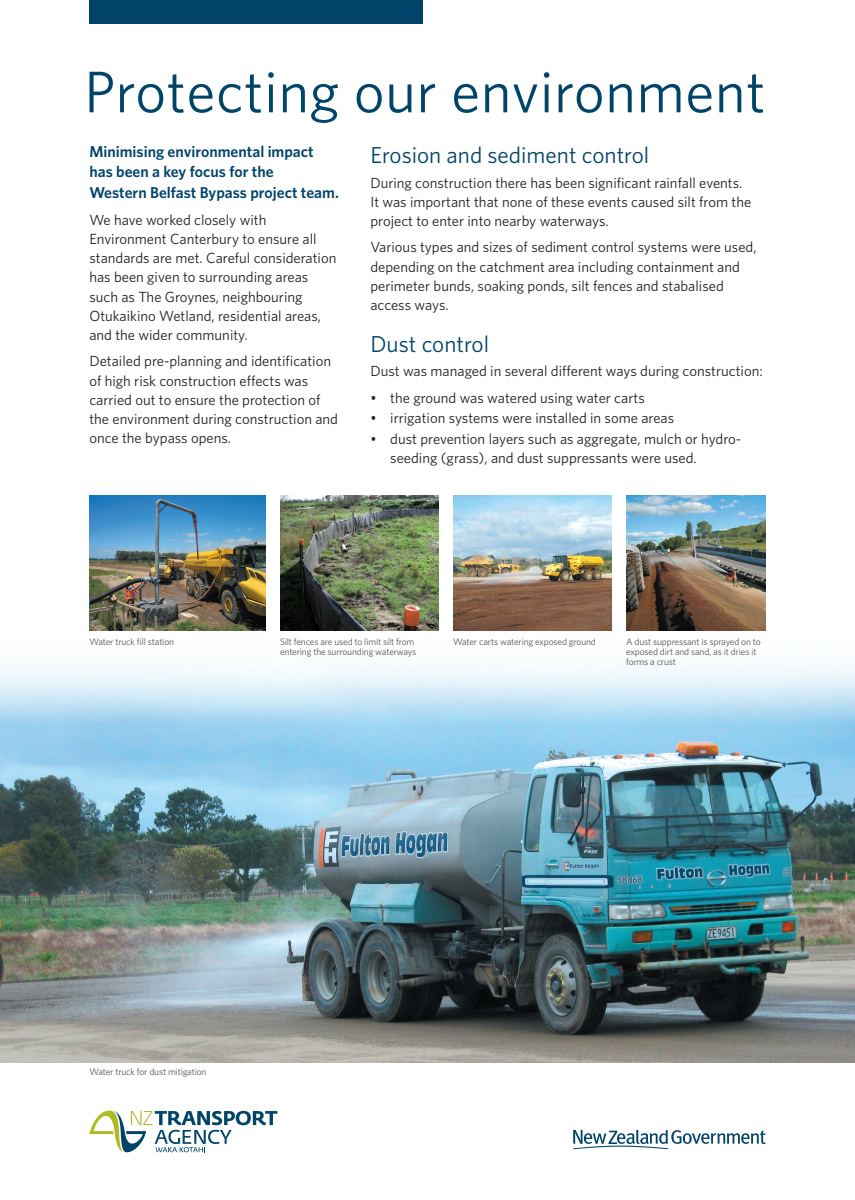
<style>
.page{position:relative;width:855px;height:1200px;background:#fff}
.page>*{position:absolute;margin:0;border:0;box-sizing:border-box;transform-origin:0 0}
.t1{font:58.8px "Whitney";letter-spacing:.01em;color:#00446a}
.t2{font:23.1px "Whitney";color:#00446a}
.t3{font:600 15.75px/19.2px "Whitney";color:#00446a}
.t4{font:14.7px/19.2px "Whitney";color:#231f20}
.t5{font:9.45px/10.1px "Whitney";letter-spacing:-.015em;color:#57585a}
</style>
<div class="page">
<div style="left:89px;top:0;width:333px;height:24px;background:#00446a"></div>
<svg style="left:89px;top:1110px;width:188px;height:42px"></svg>
<svg style="left:573px;top:1129px;width:192px;height:20px"></svg>
<img style="left:0;top:551px;width:854px;height:511px">
<img style="left:280px;top:495px;width:158px;height:135px">
<img style="left:626px;top:495px;width:139px;height:135px">
<img style="left:453px;top:495px;width:158px;height:135px">
<img style="left:89px;top:495px;width:176px;height:135px">
<h1 class="t1" style="left:84px;top:53px;width:682px">Protecting our environment</h1>
<p class="t3" style="left:89px;top:142px;width:226px">Minimising environmental impact has been a key focus for the</p>
<p class="t3" style="left:89px;top:183px;width:251px">Western Belfast Bypass project team.</p>
<p class="t4" style="left:89px;top:209px;width:248px">We have worked closely with Environment Canterbury to ensure all standards are met. Careful consideration has been given to surrounding areas such as The Groynes, neighbouring Otukaikino Wetland, residential areas, and the wider community.</p>
<p class="t4" style="left:89px;top:351px;width:250px">Detailed pre-planning and identification of high risk construction effects was carried out to ensure the protection of the environment during construction and once the bypass opens.</p>
<h2 class="t2" style="left:370px;top:140px;width:280px">Erosion and sediment control</h2>
<p class="t4" style="left:370px;top:172px;width:382px">During construction there has been significant rainfall events.<br>It was important that none of these events caused silt from the project to enter into nearby waterways.</p>
<p class="t4" style="left:370px;top:237px;width:387px">Various types and sizes of sediment control systems were used, depending on the catchment area including containment and perimeter bunds, soaking ponds, silt fences and stabalised access ways.</p>
<h2 class="t2" style="left:370px;top:329px;width:120px">Dust control</h2>
<p class="t4" style="left:370px;top:361px;width:393px">Dust was managed in several different ways during construction:</p>
<p class="t4" style="left:370px;top:387px;width:276px">• the ground was watered using water carts</p>
<p class="t4" style="left:370px;top:408px;width:305px">• irrigation systems were installed in some areas</p>
<p class="t4" style="left:390px;top:429px;width:352px;text-indent:-20px">• dust prevention layers such as aggregate, mulch or hydro&shy;seeding (grass), and dust suppressants were used.</p>
<p class="t5" style="left:89px;top:636px;width:86px">Water truck fill station</p>
<p class="t5" style="left:280px;top:636px;width:138px">Silt fences are used to limit silt from entering the surrounding waterways</p>
<p class="t5" style="left:453px;top:636px;width:144px">Water carts watering exposed ground</p>
<p class="t5" style="left:626px;top:636px;width:136px">A dust suppressant is sprayed on to exposed dirt and sand, as it dries it forms a crust</p>
<p class="t5" style="left:89px;top:1066px;width:119px">Water truck for dust mitigation</p>
</div>
